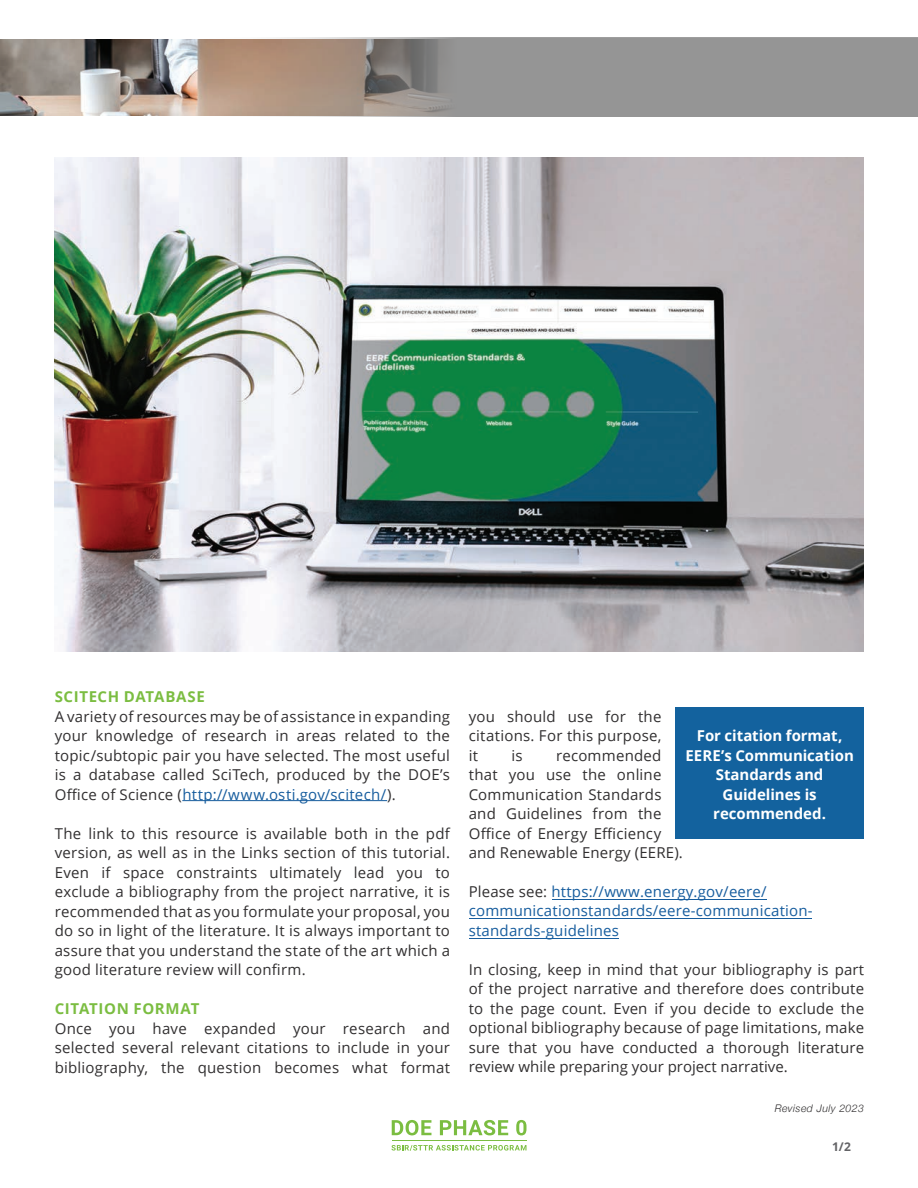
<style>
.page{position:relative;width:918px;height:1188px;background:#fff}
.page>*{position:absolute;margin:0;border:0;box-sizing:border-box;transform-origin:0 0}
.t1{font:15px/19.5px "Open Sans";letter-spacing:.015em;color:#312f30;text-align:justify}
.t2{font:15px/19.5px "Open Sans";letter-spacing:.015em;color:#175d9e}
.t3{font:700 15px/19.5px "Open Sans";letter-spacing:-.005em;color:#fff;text-align:center}
.t4{font:700 15px "Open Sans";letter-spacing:.04em;color:#7bbd41}
.t5{font:700 12px "Open Sans";color:#636366}
.t6{font:italic 300 10.5px "Helvetica Neue";letter-spacing:.04em;color:#312f30}
.s1{color:#312f30}
</style>
<div class="page">
<svg style="left:392px;top:1120px;width:39px;height:15px"></svg>
<svg style="left:440px;top:1120px;width:68px;height:15px"></svg>
<svg style="left:516px;top:1120px;width:10px;height:15px"></svg>
<svg style="left:392px;top:1145px;width:134px;height:6px"></svg>
<hr style="left:392px;top:1140px;width:134px;height:1px;background:#7bbd41">
<hr style="left:182px;top:800px;width:205px;height:1px;background:#175d9e">
<img style="left:0;top:39px;width:193px;height:77px">
<svg style="left:193px;top:38px;width:725px;height:79px;background:#9a928d"></svg>
<div style="left:681px;top:60px;width:183px;height:40px;background:#959595"></div>
<img style="left:54px;top:158px;width:810px;height:493px">
<div style="left:675px;top:707px;width:189px;height:132px;background:#13629e"></div>
<hr style="left:552px;top:899px;width:214px;height:1px;background:#175d9e">
<hr style="left:470px;top:918px;width:342px;height:1px;background:#175d9e">
<hr style="left:469px;top:938px;width:150px;height:1px;background:#175d9e">
<p class="t4" style="left:55px;top:686px;width:152px">SCITECH DATABASE</p>
<p class="t1" style="left:55px;top:706px;width:397px">A variety of resources may be of assistance in expanding</p>
<p class="t1" style="left:55px;top:725px;width:397px">your knowledge of research in areas related to the</p>
<p class="t1" style="left:55px;top:745px;width:397px">topic/subtopic pair you have selected. The most useful</p>
<p class="t1" style="left:55px;top:764px;width:397px">is a database called SciTech, produced by the DOE’s</p>
<p class="t2" style="left:55px;top:784px;width:343px"><span class="s1">Office of Science (</span>http://www.osti.gov/scitech/<span class="s1">).</span></p>
<p class="t1" style="left:55px;top:823px;width:397px">The link to this resource is available both in the pdf</p>
<p class="t1" style="left:55px;top:842px;width:397px">version, as well as in the Links section of this tutorial.</p>
<p class="t1" style="left:55px;top:862px;width:397px">Even if space constraints ultimately lead you to exclude a bibliography from the project narrative, it is recommended that as you formulate your proposal, you</p>
<p class="t1" style="left:55px;top:920px;width:397px">do so in light of the literature. It is always important to</p>
<p class="t1" style="left:55px;top:940px;width:397px">assure that you understand the state of the art which a</p>
<p class="t1" style="left:55px;top:959px;width:253px">good literature review will confirm.</p>
<p class="t4" style="left:55px;top:998px;width:146px">CITATION FORMAT</p>
<p class="t1" style="left:55px;top:1018px;width:397px">Once you have expanded your research and selected several relevant citations to include in your bibliography, the question becomes what format</p>
<p class="t1" style="left:469px;top:706px;width:194px">you should use for the</p>
<p class="t1" style="left:469px;top:725px;width:194px">citations. For this purpose,</p>
<p class="t1" style="left:469px;top:745px;width:11px">it</p>
<p class="t1" style="left:512px;top:745px;width:13px">is</p>
<p class="t1" style="left:469px;top:745px;width:194px;text-indent:87px">recommended that you use the online Communication Standards and Guidelines from the</p>
<p class="t1" style="left:469px;top:823px;width:194px">Office of Energy Efficiency</p>
<p class="t3" style="left:685px;top:725px;width:170px">For citation format,<br>EERE’s Communication<br>Standards and<br>Guidelines is recommended.</p>
<p class="t1" style="left:469px;top:842px;width:216px">and Renewable Energy (EERE).</p>
<p class="t2" style="left:469px;top:881px;width:346px"><span class="s1">Please see:</span> https://www.energy.gov/eere/ communicationstandards/eere-communication&shy;standards-guidelines</p>
<p class="t1" style="left:469px;top:959px;width:397px">In closing, keep in mind that your bibliography is part of the project narrative and therefore does contribute to the page count. Even if you decide to exclude the optional bibliography because of page limitations, make sure that you have conducted a thorough literature review while preparing your project narrative.</p>
<p class="t6" style="left:775px;top:1100px;width:91px">Revised July 2023</p>
<p class="t5" style="left:832px;top:1138px;width:21px">1/2</p>
</div>
